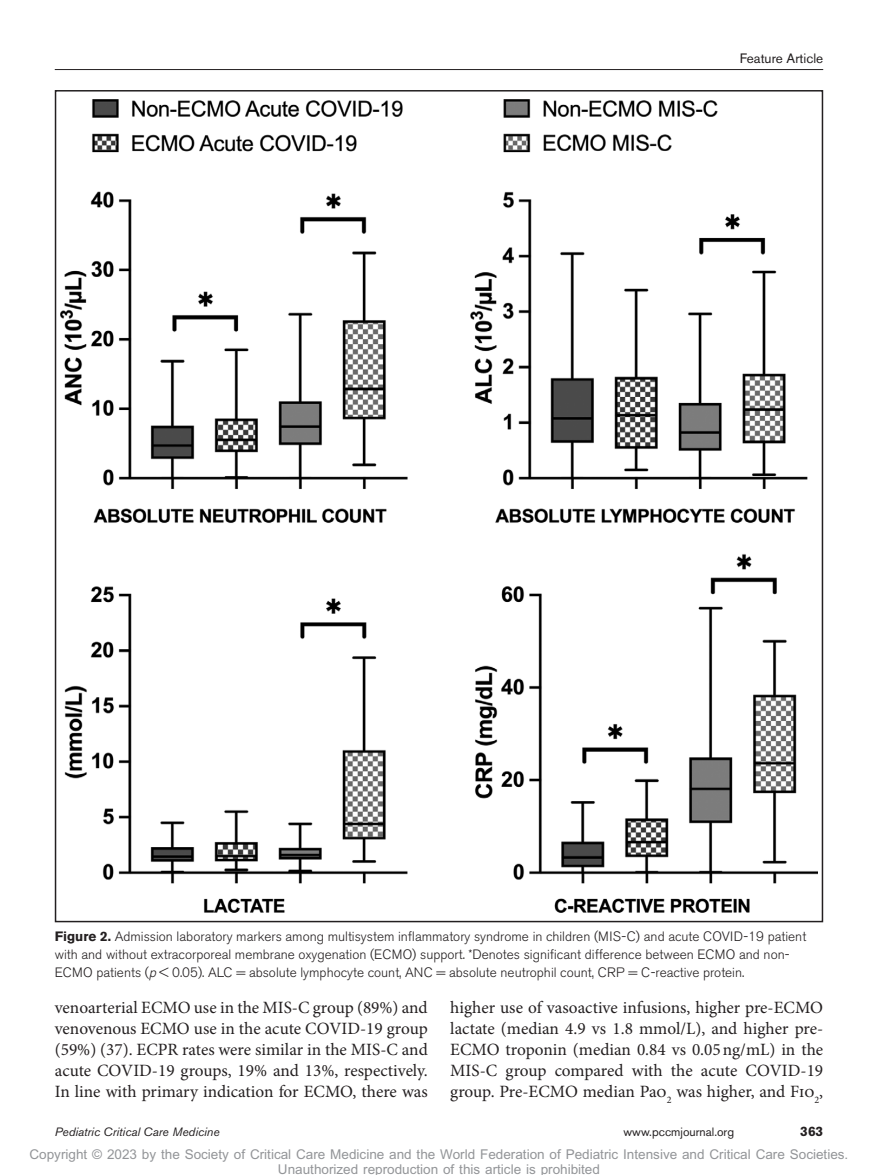
<style>
.page{position:relative;width:878px;height:1175px;background:#fff}
.page>*{position:absolute;margin:0;border:0;box-sizing:border-box;transform-origin:0 0}
.t1{font:17.25px/21px "Minion Pro";color:#231f20;text-align:justify}
.t2{font:300 13.5px/18px "Akzidenz Grotesk BE";color:#231f20}
.t3{font:13.5px/15px "Arial MT Std";color:#939598;text-align:center}
.t4{font:13.5px "Akzidenz Grotesk BE";color:#231f20}
.t5{font:700 13.5px "Akzidenz Grotesk BE";color:#231f20}
.t6{font:italic 12px "Akzidenz Grotesk BE";color:#231f20}
.t7{font:12px "Akzidenz Grotesk BE";color:#231f20}
.s1{font-weight:700}
.s2{font-family:"Akzidenz Grotesk";font-style:italic}
</style>
<div class="page">
<hr style="left:55px;top:69px;width:768px;height:1px;background:#231f20">
<img style="left:61px;top:100px;width:756px;height:812px">
<p class="t4" style="left:739px;top:50px;width:85px">Feature Article</p>
<p class="t2" style="left:55px;top:927px;width:753px"><span class="s1">Figure 2.</span> Admission laboratory markers among multisystem inflammatory syndrome in children (MIS-C) and acute COVID-19 patient with and without extracorporeal membrane oxygenation (ECMO) support. *Denotes significant difference between ECMO and non-<br>ECMO patients (<span class="s2">p</span> &lt; 0.05). ALC = absolute lymphocyte count, ANC = absolute neutrophil count, CRP = C-reactive protein.</p>
<p class="t1" style="left:55px;top:997px;width:374px">venoarterial ECMO use in the MIS-C group (89%) and venovenous ECMO use in the acute COVID-19 group (59%) (37). ECPR rates were similar in the MIS-C and acute COVID-19 groups, 19% and 13%, respectively.<br>In line with primary indication for ECMO, there was</p>
<p class="t1" style="left:450px;top:997px;width:374px">higher use of vasoactive infusions, higher pre-ECMO lactate (median 4.9 vs 1.8 mmol/L), and higher pre-ECMO troponin (median 0.84 vs 0.05ng/mL) in the MIS-C group compared with the acute COVID-19 group. Pre-ECMO median Pao<sub>2</sub> was higher, and Fio<sub>2</sub>,</p>
<p class="t6" style="left:55px;top:1125px;width:166px">Pediatric Critical Care Medicine</p>
<p class="t7" style="left:623px;top:1125px;width:112px">www.pccmjournal.org</p>
<p class="t5" style="left:800px;top:1123px;width:25px">363</p>
<p class="t3" style="left:29px;top:1147px;width:820px">Copyright © 2023 by the Society of Critical Care Medicine and the World Federation of Pediatric Intensive and Critical Care Societies.<br>Unauthorized reproduction of this article is prohibited</p>
</div>
